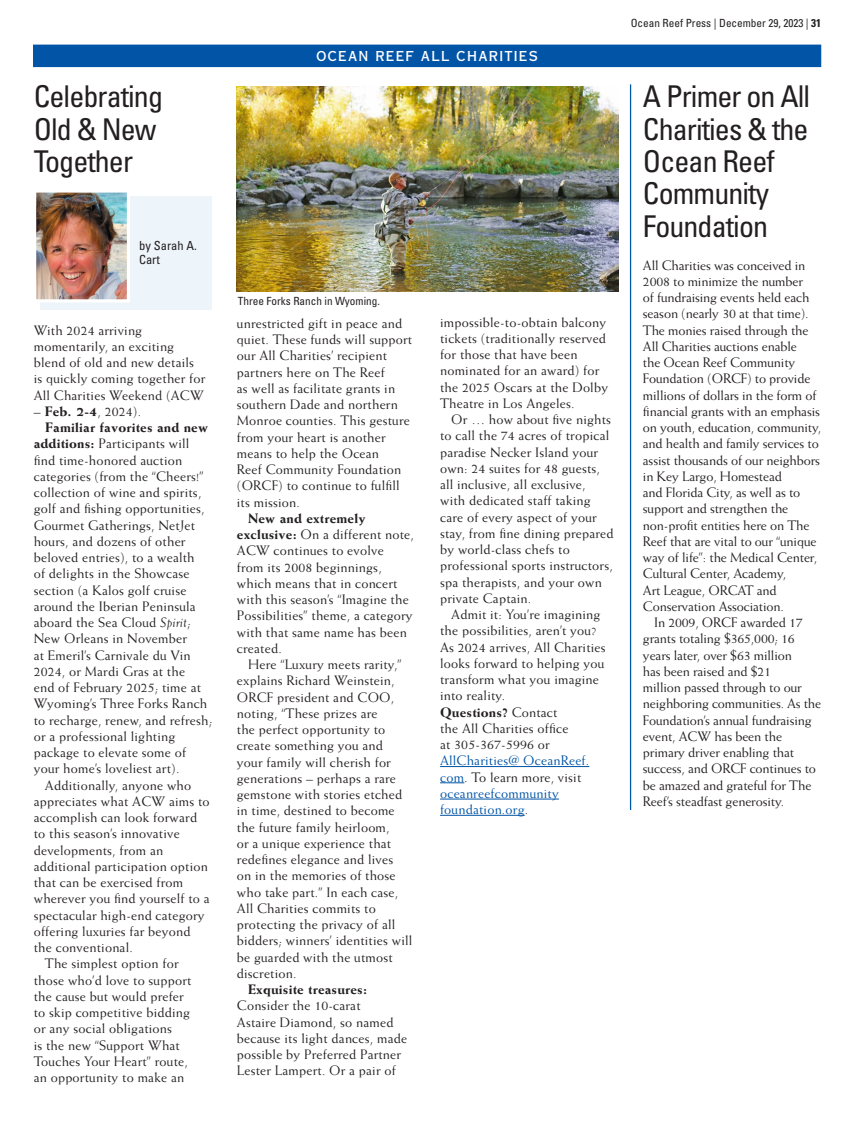
<style>
.page{position:relative;width:855px;height:1125px;background:#fff}
.page>*{position:absolute;margin:0;border:0;box-sizing:border-box;transform-origin:0 0}
.Header_main{font:condensed 30px/32.5px "Univers LT Std";letter-spacing:-.03em;color:#231f20}
.Body_text_main{font:13.75px/16.2px "Weiss Std";letter-spacing:.015em;color:#231f20}
.Body_text_first{font:13.75px/16.2px "Weiss Std";letter-spacing:-.01em;color:#231f20}
.Body_text_main-2{font:13.75px/16.2px "Weiss Std";letter-spacing:-.01em;color:#231f20}
.Body_text_first-2{font:13.75px/16.2px "Weiss Std";letter-spacing:.015em;color:#231f20}
.Blue_bar_headers{font:13.75px "Copperplate Gothic Std 30 AB";letter-spacing:.1em;color:#fff}
.Body_text_first-3{font:13.75px "Weiss Std";letter-spacing:.015em;color:#0154a6}
.Byline{font:condensed 12.5px/13.8px "Univers LT Std";color:#231f20}
.Cutline{font:condensed 11.25px "Univers LT Std";color:#231f20}
.s1{font-weight:800}
.s2{font-style:italic}
.s3{color:#0154a6}
.s4{color:#231f20}
.s5{font-weight:700}
</style>
<div class="page">
<hr style="left:440px;top:766px;width:149px;height:1px;background:#0154a6">
<svg style="left:440px;top:782px;width:24px;height:1px"></svg>
<hr style="left:440px;top:799px;width:119px;height:1px;background:#0154a6">
<hr style="left:440px;top:815px;width:85px;height:1px;background:#0154a6">
<div style="left:41px;top:196px;width:171px;height:113px;background:#edf4fa"></div>
<img style="left:36px;top:192px;width:94px;height:112px">
<img style="left:237px;top:87px;width:381px;height:205px">
<hr style="left:630px;top:84px;width:1px;height:726px;background:#0154a6">
<div style="left:33px;top:45px;width:788px;height:22px;background:#0154a6"></div>
<p class="Header_main" style="left:34px;top:80px;width:131px">Celebrating<br>Old &amp; New<br>Together</p>
<p class="Byline" style="left:139px;top:239px;width:59px">by Sarah A.<br>Cart</p>
<p class="Body_text_first-2" style="left:34px;top:322px;width:173px">With 2024 arriving momentarily, an exciting blend of old and new details is quickly coming together for<br>All Charities Weekend (ACW</p>
<p class="Body_text_first" style="left:34px;top:403px;width:109px">– <span class="s1">Feb. 2-4</span>, 2024).</p>
<p class="Body_text_main" style="left:34px;top:419px;width:180px;text-indent:11px"><span class="s1">Familiar favorites and new additions:</span> Participants will find time-honored auction categories (from the “Cheers!” collection of wine and spirits, golf and fishing opportunities,<br>Gourmet Gatherings, NetJet hours, and dozens of other beloved entries), to a wealth<br>of delights in the Showcase section (a Kalos golf cruise around the Iberian Peninsula aboard the Sea Cloud <span class="s2">Spirit</span>;<br>New Orleans in November<br>at Emeril’s Carnivale du Vin<br>2024, or Mardi Gras at the<br>end of February 2025; time at<br>Wyoming’s Three Forks Ranch to recharge, renew, and refresh; or a professional lighting package to elevate some of your home’s loveliest art).</p>
<p class="Body_text_main" style="left:34px;top:777px;width:177px;text-indent:11px">Additionally, anyone who appreciates what ACW aims to accomplish can look forward to this season’s innovative developments, from an additional participation option that can be exercised from wherever you find yourself to a spectacular high-end category offering luxuries far beyond the conventional.</p>
<p class="Body_text_main" style="left:34px;top:955px;width:159px;text-indent:11px">The simplest option for those who’d love to support the cause but would prefer to skip competitive bidding or any social obligations<br>is the new “Support What<br>Touches Your Heart” route, an opportunity to make an</p>
<p class="Blue_bar_headers" style="left:316px;top:47px;width:223px">OCEAN REEF ALL CHARITIES</p>
<p class="Cutline" style="left:238px;top:294px;width:144px">Three Forks Ranch in Wyoming.</p>
<p class="Body_text_main" style="left:237px;top:315px;width:177px">unrestricted gift in peace and quiet. These funds will support our All Charities’ recipient partners here on The Reef<br>as well as facilitate grants in southern Dade and northern<br>Monroe counties. This gesture from your heart is another means to help the Ocean<br>Reef Community Foundation (ORCF) to continue to fulfill its mission.</p>
<p class="Body_text_main" style="left:237px;top:510px;width:179px;text-indent:11px"><span class="s1">New and extremely exclusive:</span> On a different note,<br>ACW continues to evolve<br>from its 2008 beginnings, which means that in concert with this season’s “Imagine the<br>Possibilities” theme, a category with that same name has been created.</p>
<p class="Body_text_main" style="left:237px;top:656px;width:177px;text-indent:11px">Here “Luxury meets rarity,” explains Richard Weinstein,<br>ORCF president and COO, noting, “These prizes are<br>the perfect opportunity to create something you and<br>your family will cherish for generations – perhaps a rare gemstone with stories etched in time, destined to become the future family heirloom,<br>or a unique experience that redefines elegance and lives<br>on in the memories of those who take part.” In each case,<br>All Charities commits to protecting the privacy of all bidders; winners’ identities will be guarded with the utmost discretion.</p>
<p class="Body_text_main" style="left:237px;top:981px;width:172px;text-indent:11px"><span class="s1">Exquisite treasures:<br></span>Consider the 10-carat<br>Astaire Diamond, so named because its light dances, made possible by Preferred Partner<br>Lester Lampert. Or a pair of</p>
<p class="Body_text_main" style="left:440px;top:314px;width:170px">impossible-to-obtain balcony tickets (traditionally reserved for those that have been nominated for an award) for the 2025 Oscars at the Dolby<br>Theatre in Los Angeles.</p>
<p class="Body_text_main" style="left:440px;top:411px;width:175px;text-indent:11px">Or … how about five nights to call the 74 acres of tropical paradise Necker Island your own: 24 suites for 48 guests, all inclusive, all exclusive, with dedicated staff taking care of every aspect of your stay, from fine dining prepared by world-class chefs to professional sports instructors, spa therapists, and your own private Captain.</p>
<p class="Body_text_main" style="left:440px;top:606px;width:167px;text-indent:11px">Admit it: You’re imagining the possibilities, aren’t you?<br>As 2024 arrives, All Charities looks forward to helping you transform what you imagine into reality.</p>
<p class="Body_text_first-2" style="left:440px;top:704px;width:151px"><span class="s1">Questions?</span> Contact<br>the All Charities office<br>at 305-367-5996 or<br><span class="s3">AllCharities@ OceanReef. com</span>. To learn more, visit <span class="s3">oceanreefcommunity</span></p>
<p class="Body_text_first-3" style="left:440px;top:801px;width:90px">foundation.org<span class="s4">.</span></p>
<p class="Cutline" style="left:631px;top:16px;width:192px">Ocean Reef Press | December 29, 2023 | <span class="s5">31</span></p>
<p class="Header_main" style="left:643px;top:80px;width:169px">A Primer on All<br>Charities &amp; the<br>Ocean Reef<br>Community<br>Foundation</p>
<p class="Body_text_first" style="left:643px;top:257px;width:180px">All Charities was conceived in<br>2008 to minimize the number<br>of fundraising events held each season (nearly 30 at that time).<br>The monies raised through the<br>All Charities auctions enable<br>the Ocean Reef Community<br>Foundation (ORCF) to provide millions of dollars in the form of financial grants with an emphasis on youth, education, community, and health and family services to assist thousands of our neighbors in Key Largo, Homestead<br>and Florida City, as well as to support and strengthen the non-profit entities here on The<br>Reef that are vital to our “unique way of life”: the Medical Center,<br>Cultural Center, Academy,<br>Art League, ORCAT and<br>Conservation Association.</p>
<p class="Body_text_main-2" style="left:643px;top:614px;width:180px;text-indent:11px">In 2009, ORCF awarded 17 grants totaling $365,000; 16 years later, over $63 million<br>has been raised and $21<br>million passed through to our neighboring communities. As the<br>Foundation’s annual fundraising event, ACW has been the primary driver enabling that success, and ORCF continues to be amazed and grateful for The<br>Reef’s steadfast generosity.</p>
</div>
